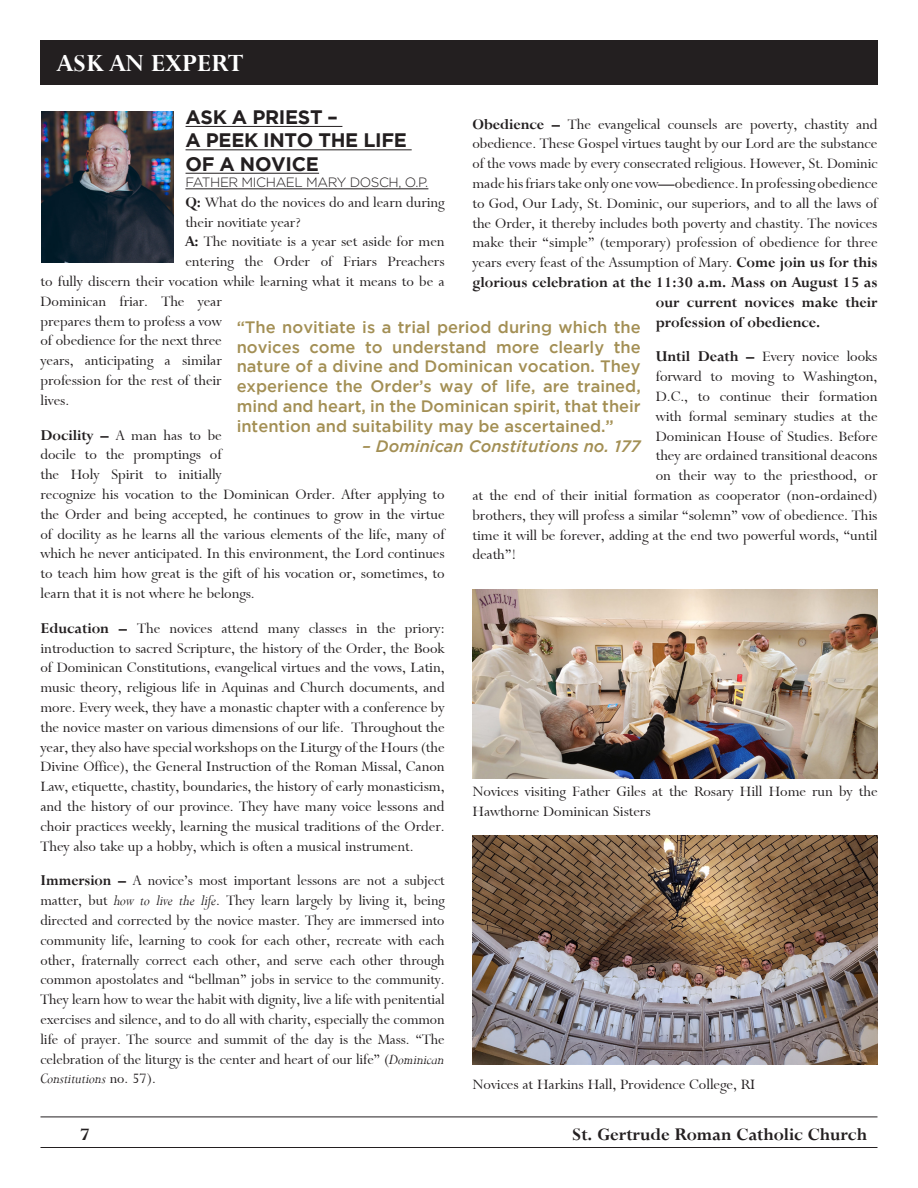
<style>
.page{position:relative;width:918px;height:1188px;background:#fff}
.page>*{position:absolute;margin:0;border:0;box-sizing:border-box;transform-origin:0 0}
.t1{font:27px "Bronte Bold SWFTE";color:#fff}
.t2{font:700 19.5px "Gotham";letter-spacing:-.015em;color:#231f20}
.t3{font:19.5px "Bronte Bold SWFTE";color:#231f20}
.t4{font:16.5px/19.8px "Bronte Regular SWFTE";color:#231f20}
.t5{font:500 16.5px/19.8px "Gotham";color:#a38f54;text-align:justify}
.t6{font:16.5px "Bronte Bold SWFTE";color:#231f20}
.t7{font:italic 500 16.5px "Gotham";color:#a38f54}
.t8{font:300 13.5px "Gotham";letter-spacing:-.03em;color:#231f20}
.s1{font-family:"Bronte Bold SWFTE"}
.s2{font-family:"Bronte Italic SWFTE"}
</style>
<div class="page">
<hr style="left:40px;top:1147px;width:838px;height:1px;background:#231f20">
<hr style="left:40px;top:1117px;width:838px;height:1px;background:#231f20">
<div style="left:40px;top:41px;width:838px;height:44px;background:#231f20"></div>
<img style="left:472px;top:835px;width:406px;height:230px">
<img style="left:472px;top:589px;width:406px;height:189px">
<hr style="left:186px;top:126px;width:156px;height:1px;background:#231f20">
<hr style="left:186px;top:150px;width:226px;height:1px;background:#231f20">
<hr style="left:186px;top:173px;width:133px;height:1px;background:#231f20">
<hr style="left:185px;top:189px;width:243px;height:1px;background:#231f20">
<img style="left:41px;top:111px;width:132px;height:151px">
<p class="t1" style="left:58px;top:48px;width:187px">ASK AN EXPERT</p>
<p class="t2" style="left:186px;top:106px;width:154px">ASK A PRIEST –</p>
<p class="t2" style="left:186px;top:129px;width:223px">A PEEK INTO THE LIFE</p>
<p class="t2" style="left:186px;top:153px;width:135px">OF A NOVICE</p>
<p class="t8" style="left:185px;top:175px;width:245px">FATHER MICHAEL MARY DOSCH, O.P.</p>
<p class="t4" style="left:185px;top:192px;width:261px"><span class="s1">Q:</span> What do the novices do and learn during their novitiate year?</p>
<p class="t4" style="left:185px;top:232px;width:261px"><span class="s1">A:</span> The novitiate is a year set aside for men</p>
<p class="t4" style="left:185px;top:252px;width:261px">entering the Order of Friars Preachers</p>
<p class="t4" style="left:40px;top:272px;width:406px">to fully discern their vocation while learning what it means to be a</p>
<p class="t4" style="left:40px;top:291px;width:183px">Dominican friar. The year</p>
<p class="t4" style="left:40px;top:311px;width:183px">prepares them to profess a vow</p>
<p class="t4" style="left:40px;top:331px;width:183px">of obedience for the next three</p>
<p class="t4" style="left:40px;top:351px;width:183px">years, anticipating a similar</p>
<p class="t4" style="left:40px;top:371px;width:183px">profession for the rest of their</p>
<p class="t4" style="left:40px;top:390px;width:30px">lives.</p>
<p class="t4" style="left:40px;top:425px;width:406px"><span class="s1">Docility –</span> A man has to be<br>docile to the promptings of<br>the Holy Spirit to initially<br>recognize his vocation to the Dominican Order. After applying to the Order and being accepted, he continues to grow in the virtue of docility as he learns all the various elements of the life, many of which he never anticipated. In this environment, the Lord continues to teach him how great is the gift of his vocation or, sometimes, to learn that it is not where he belongs.</p>
<p class="t4" style="left:40px;top:618px;width:406px;text-align:justify"><span class="s1">Education –</span> The novices attend many classes in the priory: introduction to sacred Scripture, the history of the Order, the Book of Dominican Constitutions, evangelical virtues and the vows, Latin, music theory, religious life in Aquinas and Church documents, and more. Every week, they have a monastic chapter with a conference by the novice master on various dimensions of our life. Throughout the year, they also have special workshops on the Liturgy of the Hours (the Divine Office), the General Instruction of the Roman Missal, Canon Law, etiquette, chastity, boundaries, the history of early monasticism, and the history of our province. They have many voice lessons and choir practices weekly, learning the musical traditions of the Order.<br>They also take up a hobby, which is often a musical instrument.</p>
<p class="t4" style="left:40px;top:871px;width:406px;text-align:justify"><span class="s1">Immersion –</span> A novice’s most important lessons are not a subject matter, but <span class="s2">how to live the life</span>. They learn largely by living it, being directed and corrected by the novice master. They are immersed into community life, learning to cook for each other, recreate with each other, fraternally correct each other, and serve each other through common apostolates and “bellman” jobs in service to the community.<br>They learn how to wear the habit with dignity, live a life with penitential exercises and silence, and to do all with charity, especially the common life of prayer. The source and summit of the day is the Mass. “The celebration of the liturgy is the center and heart of our life” (<span class="s2">Dominican Constitutions</span> no. 57).</p>
<p class="t4" style="left:472px;top:114px;width:407px"><span class="s1">Obedience –</span> The evangelical counsels are poverty, chastity and</p>
<p class="t4" style="left:472px;top:134px;width:406px">obedience. These Gospel virtues taught by our Lord are the substance</p>
<p class="t4" style="left:472px;top:154px;width:407px">of the vows made by every consecrated religious. However, St. Dominic</p>
<p class="t4" style="left:472px;top:174px;width:407px">made his friars take only one vow—obedience. In professing obedience</p>
<p class="t4" style="left:472px;top:193px;width:407px">to God, Our Lady, St. Dominic, our superiors, and to all the laws of</p>
<p class="t4" style="left:472px;top:213px;width:406px">the Order, it thereby includes both poverty and chastity. The novices</p>
<p class="t4" style="left:472px;top:233px;width:407px">make their “simple” (temporary) profession of obedience for three</p>
<p class="t4" style="left:472px;top:253px;width:407px">years every feast of the Assumption of Mary. <span class="s1">Come join us for this</span></p>
<p class="t6" style="left:472px;top:273px;width:407px">glorious celebration at the 11:30 a.m. Mass on August 15 as</p>
<p class="t6" style="left:656px;top:292px;width:223px">our current novices make their</p>
<p class="t6" style="left:656px;top:312px;width:166px">profession of obedience.</p>
<p class="t4" style="left:656px;top:347px;width:223px"><span class="s1">Until Death –</span> Every novice looks</p>
<p class="t4" style="left:656px;top:367px;width:223px">forward to moving to Washington,</p>
<p class="t4" style="left:656px;top:387px;width:223px">D.C., to continue their formation</p>
<p class="t4" style="left:656px;top:406px;width:223px">with formal seminary studies at the</p>
<p class="t4" style="left:656px;top:426px;width:223px">Dominican House of Studies. Before</p>
<p class="t4" style="left:656px;top:446px;width:223px">they are ordained transitional deacons</p>
<p class="t4" style="left:656px;top:466px;width:223px">on their way to the priesthood, or</p>
<p class="t4" style="left:472px;top:486px;width:406px">at the end of their initial formation as cooperator (non-ordained)</p>
<p class="t4" style="left:472px;top:505px;width:406px">brothers, they will profess a similar “solemn” vow of obedience. This</p>
<p class="t4" style="left:472px;top:525px;width:406px">time it will be forever, adding at the end two powerful words, “until</p>
<p class="t4" style="left:472px;top:545px;width:45px">death”!</p>
<p class="t5" style="left:237px;top:317px;width:406px">“The novitiate is a trial period during which the novices come to understand more clearly the nature of a divine and Dominican vocation. They experience the Order’s way of life, are trained, mind and heart, in the Dominican spirit, that their intention and suitability may be ascertained.”</p>
<p class="t7" style="left:362px;top:436px;width:280px">– Dominican Constitutions no. 177</p>
<p class="t4" style="left:472px;top:782px;width:407px">Novices visiting Father Giles at the Rosary Hill Home run by the<br>Hawthorne Dominican Sisters</p>
<p class="t4" style="left:472px;top:1075px;width:284px">Novices at Harkins Hall, Providence College, RI</p>
<p class="t3" style="left:80px;top:1123px;width:11px">7</p>
<p class="t3" style="left:572px;top:1123px;width:297px">St. Gertrude Roman Catholic Church</p>
</div>
